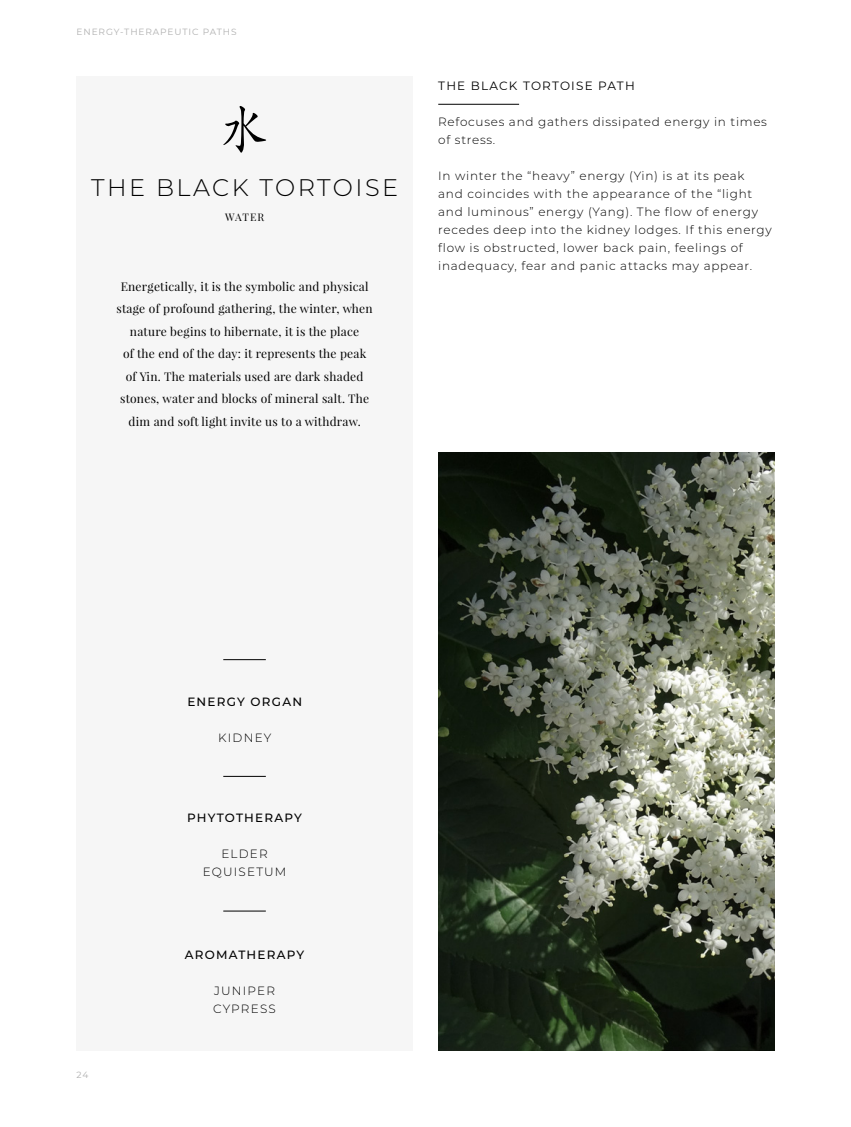
<style>
.page{position:relative;width:851px;height:1127px;background:#fff}
.page>*{position:absolute;margin:0;border:0;box-sizing:border-box;transform-origin:0 0}
.t1{font:300 24px "Montserrat";letter-spacing:.1em;color:#000}
.t2{font:300 12px/18px "Montserrat";letter-spacing:.06em;color:#000}
.t3{font:12px/22.5px "Playfair Display";letter-spacing:.02em;color:#000;text-align:center}
.t4{font:500 12px "Montserrat";letter-spacing:.1em;color:#000}
.t5{font:300 12px/18px "Montserrat";letter-spacing:.1em;color:#000;text-align:center}
.t6{font:12px "Montserrat";letter-spacing:.1em;color:#000}
.t7{font:10.5px "Playfair Display";letter-spacing:.085em;color:#000}
.t8{font:9px "Montserrat";letter-spacing:.1em;color:#b0b0b0}
</style>
<div class="page">
<img style="left:438px;top:453px;width:336px;height:597px">
<div style="left:77px;top:76px;width:335px;height:974px;background:#f6f6f6"></div>
<svg style="left:223px;top:106px;width:43px;height:47px"></svg>
<hr style="left:438px;top:104px;width:81px;height:1px;background:#000">
<hr style="left:223px;top:659px;width:43px;height:1px;background:#000">
<hr style="left:223px;top:776px;width:43px;height:1px;background:#000">
<hr style="left:223px;top:911px;width:43px;height:1px;background:#000">
<p class="t8" style="left:77px;top:25px;width:161px">ENERGY-THERAPEUTIC PATHS</p>
<h1 class="t1" style="left:91px;top:171px;width:308px">THE BLACK TORTOISE</h1>
<p class="t7" style="left:225px;top:210px;width:41px">WATER</p>
<p class="t3" style="left:116px;top:275px;width:258px">Energetically, it is the symbolic and physical stage of profound gathering, the winter, when nature begins to hibernate, it is the place<br>of the end of the day: it represents the peak of Yin. The materials used are dark shaded stones, water and blocks of mineral salt. The dim and soft light invite us to a withdraw.</p>
<p class="t6" style="left:438px;top:78px;width:198px">THE BLACK TORTOISE PATH</p>
<p class="t2" style="left:438px;top:112px;width:330px">Refocuses and gathers dissipated energy in times of stress.</p>
<p class="t2" style="left:438px;top:166px;width:335px">In winter the “heavy” energy (Yin) is at its peak and coincides with the appearance of the “light and luminous” energy (Yang). The flow of energy recedes deep into the kidney lodges. If this energy flow is obstructed, lower back pain, feelings of inadequacy, fear and panic attacks may appear.</p>
<p class="t8" style="left:77px;top:1068px;width:13px">24</p>
<p class="t4" style="left:187px;top:693px;width:116px">ENERGY ORGAN</p>
<p class="t2" style="left:218px;top:728px;width:55px">KIDNEY</p>
<p class="t4" style="left:187px;top:809px;width:116px">PHYTOTHERAPY</p>
<p class="t5" style="left:203px;top:844px;width:85px">ELDER<br>EQUISETUM</p>
<p class="t4" style="left:185px;top:946px;width:121px">AROMATHERAPY</p>
<p class="t5" style="left:213px;top:981px;width:64px;text-align:left">JUNIPER<br>CYPRESS</p>
</div>
